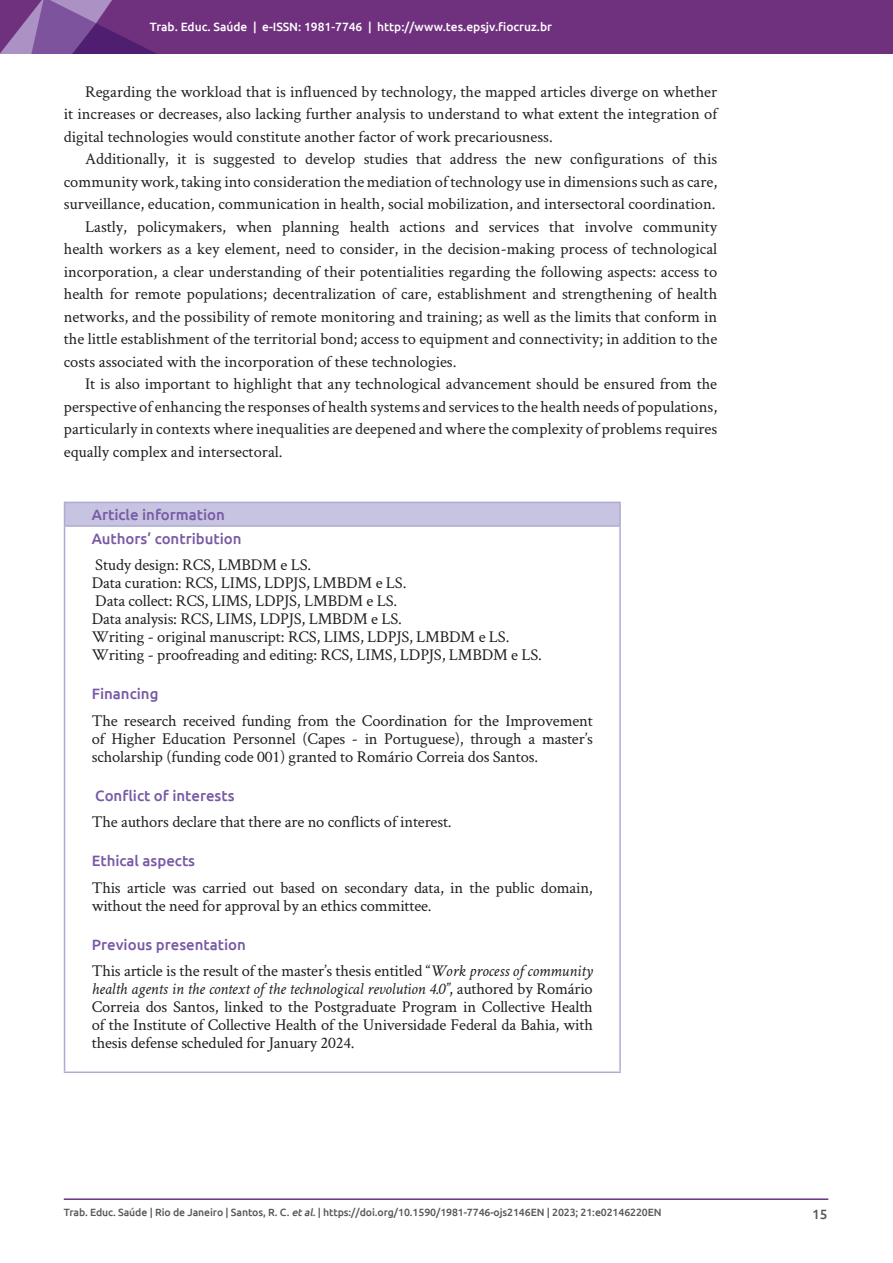
<style>
.page{position:relative;width:893px;height:1263px;background:#fff}
.page>*{position:absolute;margin:0;border:0;box-sizing:border-box;transform-origin:0 0}
.texto-comum{font:16.5px/22.5px "Crimson Text";color:#231f20;text-align:justify}
.texto-info{font:16.5px/18px "Crimson Text";letter-spacing:-.01em;color:#231f20;text-align:justify}
.titulo3-roxo-info{font:500 15px "Ubuntu";color:#7859a5}
.t1{font:500 13.5px "Ubuntu";color:#57585a}
.t2{font:500 12px "Ubuntu";color:#fff}
.t3{font:500 10.5px "Ubuntu";letter-spacing:-.01em;color:#57585a}
.s1{font-style:italic}
</style>
<div class="page">
<hr style="left:64px;top:1198px;width:764px;height:2px;background:#693486">
<img style="left:0;top:0;width:893px;height:53px">
<div style="left:65px;top:502px;width:555px;height:24px;background:#c6c4e1"></div>
<hr style="left:64px;top:502px;width:557px;height:1px;background:#afaad3">
<svg style="left:64px;top:503px;width:1px;height:22px"></svg>
<hr style="left:619px;top:503px;width:2px;height:22px;background:#afaad3">
<hr style="left:64px;top:525px;width:557px;height:2px;background:#afaad3">
<hr style="left:64px;top:527px;width:1px;height:544px;background:#afaad3">
<hr style="left:619px;top:527px;width:2px;height:544px;background:#afaad3">
<hr style="left:64px;top:1071px;width:557px;height:2px;background:#afaad3">
<p class="t2" style="left:150px;top:19px;width:404px">Trab. Educ. Saúde | e-ISSN: 1981-7746 | http://www.tes.epsjv.fiocruz.br</p>
<p class="texto-comum" style="left:64px;top:79px;width:655px;text-indent:21px">Regarding the workload that is influenced by technology, the mapped articles diverge on whether it increases or decreases, also lacking further analysis to understand to what extent the integration of digital technologies would constitute another factor of work precariousness.</p>
<p class="texto-comum" style="left:64px;top:147px;width:655px;text-indent:21px">Additionally, it is suggested to develop studies that address the new configurations of this community work, taking into consideration the mediation of technology use in dimensions such as care, surveillance, education, communication in health, social mobilization, and intersectoral coordination.</p>
<p class="texto-comum" style="left:64px;top:214px;width:655px;text-indent:21px">Lastly, policymakers, when planning health actions and services that involve community health workers as a key element, need to consider, in the decision-making process of technological incorporation, a clear understanding of their potentialities regarding the following aspects: access to health for remote populations; decentralization of care, establishment and strengthening of health networks, and the possibility of remote monitoring and training; as well as the limits that conform in the little establishment of the territorial bond; access to equipment and connectivity; in addition to the costs associated with the incorporation of these technologies.</p>
<p class="texto-comum" style="left:64px;top:372px;width:655px;text-indent:21px">It is also important to highlight that any technological advancement should be ensured from the perspective of enhancing the responses of health systems and services to the health needs of populations, particularly in contexts where inequalities are deepened and where the complexity of problems requires equally complex and intersectoral.</p>
<p class="titulo3-roxo-info" style="left:92px;top:505px;width:135px">Article information</p>
<p class="titulo3-roxo-info" style="left:92px;top:529px;width:151px">Authors’ contribution</p>
<p class="texto-info" style="left:95px;top:555px;width:217px">Study design: RCS, LMBDM e LS.</p>
<p class="texto-info" style="left:92px;top:573px;width:316px">Data curation: RCS, LIMS, LDPJS, LMBDM e LS.</p>
<p class="texto-info" style="left:95px;top:591px;width:303px">Data collect: RCS, LIMS, LDPJS, LMBDM e LS.</p>
<p class="texto-info" style="left:92px;top:609px;width:312px">Data analysis: RCS, LIMS, LDPJS, LMBDM e LS.</p>
<p class="texto-info" style="left:92px;top:627px;width:419px">Writing - original manuscript: RCS, LIMS, LDPJS, LMBDM e LS.</p>
<p class="texto-info" style="left:92px;top:645px;width:452px">Writing - proofreading and editing: RCS, LIMS, LDPJS, LMBDM e LS.</p>
<p class="titulo3-roxo-info" style="left:92px;top:684px;width:68px">Financing</p>
<p class="texto-info" style="left:92px;top:711px;width:503px">The research received funding from the Coordination for the Improvement of Higher Education Personnel (Capes - in Portuguese), through a master’s scholarship (funding code 001) granted to Romário Correia dos Santos.</p>
<p class="titulo3-roxo-info" style="left:95px;top:786px;width:141px">Conflict of interests</p>
<p class="texto-info" style="left:92px;top:812px;width:361px">The authors declare that there are no conflicts of interest.</p>
<p class="titulo3-roxo-info" style="left:92px;top:851px;width:105px">Ethical aspects</p>
<p class="texto-info" style="left:92px;top:878px;width:502px">This article was carried out based on secondary data, in the public domain, without the need for approval by an ethics committee.</p>
<p class="titulo3-roxo-info" style="left:92px;top:935px;width:156px">Previous presentation</p>
<p class="texto-info" style="left:92px;top:961px;width:503px">This article is the result of the master’s thesis entitled “<span class="s1">Work process of community health agents in the context of the technological revolution 4.0”</span>, authored by Romário Correia dos Santos, linked to the Postgraduate Program in Collective Health of the Institute of Collective Health of the Universidade Federal da Bahia, with thesis defense scheduled for January 2024.</p>
<p class="t3" style="left:64px;top:1206px;width:599px">Trab. Educ. Saúde | Rio de Janeiro | Santos, R. C. <span class="s1">etal.</span>| https://doi.org/10.1590/1981-7746-ojs2146EN | 2023; 21:e02146220EN</p>
<p class="t1" style="left:812px;top:1205px;width:17px">15</p>
</div>
